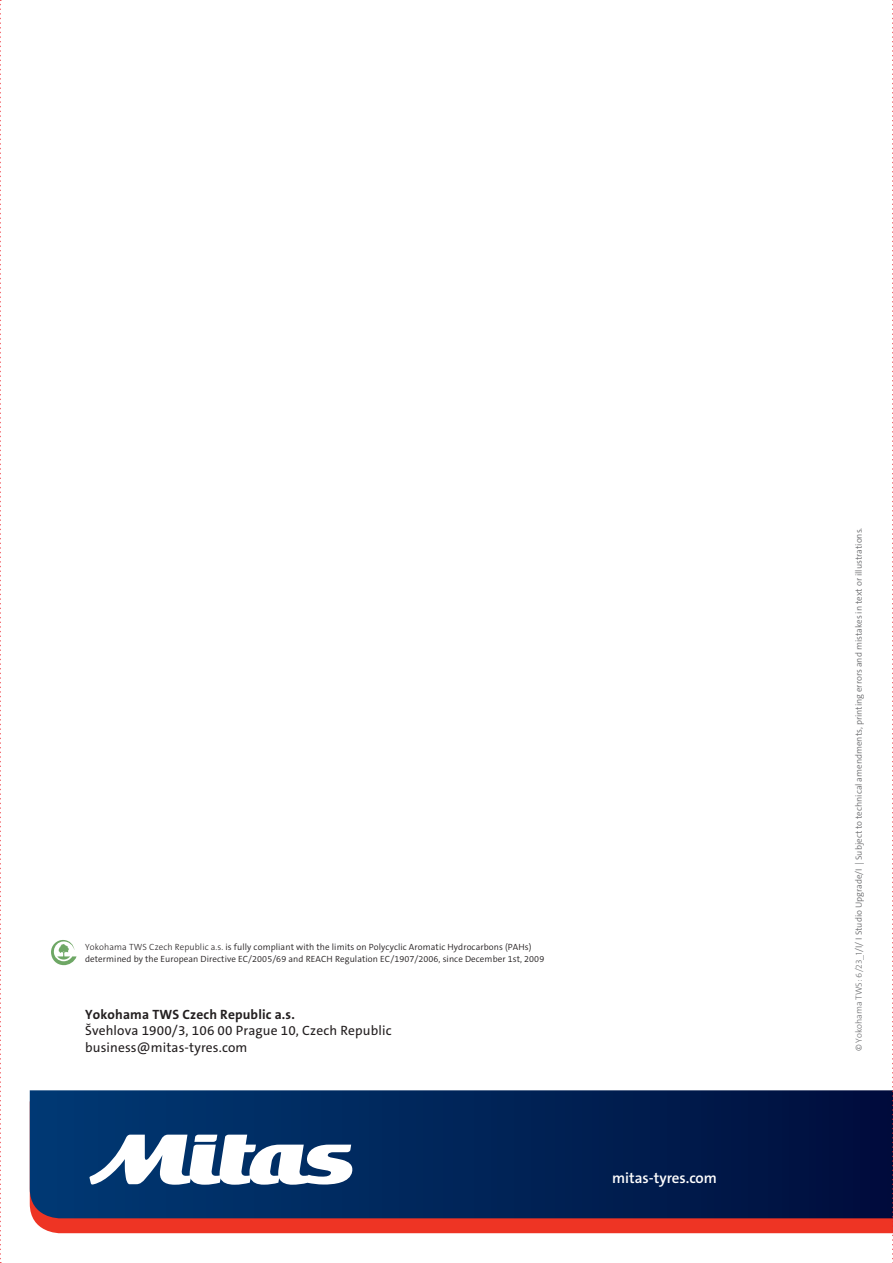
<style>
.page{position:relative;width:893px;height:1263px;background:#fff}
.page>*{position:absolute;margin:0;border:0;box-sizing:border-box;transform-origin:0 0}
.t1{font:600 15px "The Sans C5";color:#fff}
.t2{font:13.5px/16.5px "The Sans C5";letter-spacing:.01em;color:#231f20}
.t3{font:700 13.5px "The Sans CE";letter-spacing:.01em;color:#231f20}
.t4{font:300 9px/12.1px "The Sans C5";letter-spacing:.01em;color:#231f20}
.t5{font:300 9px "The Sans C5";color:#6d6e70}
.s1{font-family:"The Sans CE";font-weight:200}
</style>
<div class="page">
<svg style="left:33px;top:1218px;width:859px;height:15px;background:#e83526"></svg>
<svg style="left:30px;top:1090px;width:862px;height:128px;background:#012356"></svg>
<svg style="left:89px;top:1134px;width:264px;height:51px"></svg>
<svg style="left:51px;top:940px;width:26px;height:25px"></svg>
<svg style="left:0;top:0;width:1px;height:1263px"></svg>
<svg style="left:892px;top:0;width:1px;height:1263px"></svg>
<p class="t4" style="left:85px;top:941px;width:461px"><span class="s1">Yokohama TWS Czech Republic a.s.</span> is fully compliant with the limits on Polycyclic Aromatic Hydrocarbons (PAHs) determined by the European Directive EC/2005/69 and REACH Regulation EC/1907/2006, since December 1st, 2009</p>
<h2 class="t3" style="left:85px;top:1006px;width:211px">Yokohama TWS Czech Republic a.s.</h2>
<h2 class="t2" style="left:85px;top:1023px;width:308px">Švehlova 1900/3, 106 00 Prague 10, Czech Republic business@mitas-tyres.com</h2>
<h1 class="t1" style="left:612px;top:1170px;width:106px">mitas-tyres.com</h1>
<p class="t5" style="left:854px;top:1051px;width:525px;rotate:-90deg">© <span class="s1">Yokohama TWS: 6/23_1</span>/I/ I Studio Upgrade/I | Subject to technical amendments, printing errors and mistakes in text or illustrations.</p>
</div>
